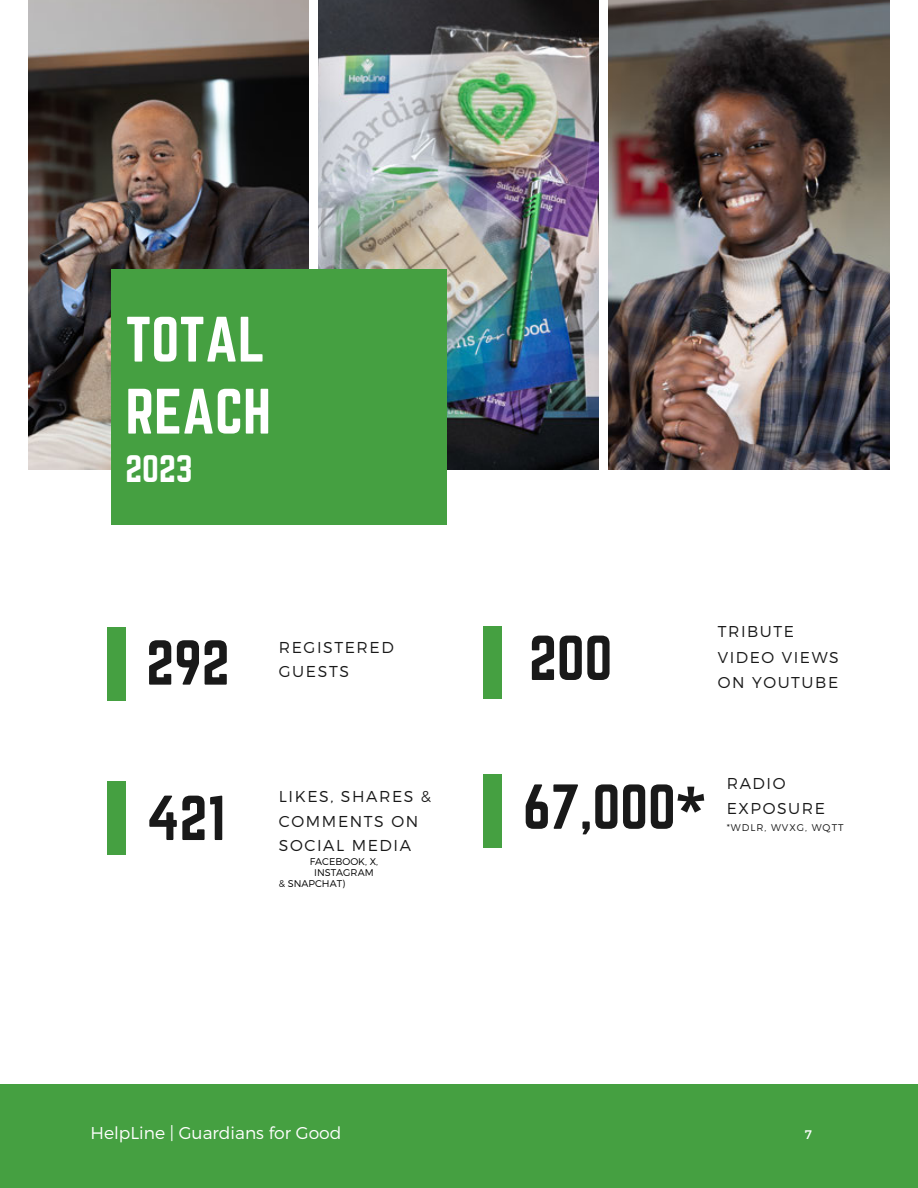
<style>
.page{position:relative;width:918px;height:1188px;background:#fff}
.page>*{position:absolute;margin:0;border:0;box-sizing:border-box;transform-origin:0 0}
.t1{font:55.95px/72px "Norwester";color:#fff}
.t2{font:55.5px "Norwester";color:#191919}
.t3{font:33.45px "Norwester";color:#fff}
.t4{font:300 17.1px "Montserrat";color:#fff}
.t5{font:300 15.75px/24.8px "Montserrat";letter-spacing:.1em;color:#191919}
.t6{font:12.45px "Montserrat";color:#fff}
.t7{font:300 9.75px "Montserrat";color:#000}
.t8{font:300 9.75px "Montserrat";letter-spacing:.1em;color:#191919}
.s1{font-family:"Noto Sans";font-weight:700}
</style>
<div class="page">
<img style="left:28px;top:0;width:281px;height:469px">
<img style="left:319px;top:0;width:280px;height:469px">
<img style="left:609px;top:0;width:280px;height:469px">
<div style="left:111px;top:269px;width:335px;height:256px;background:#45a041"></div>
<div style="left:108px;top:627px;width:18px;height:73px;background:#45a041"></div>
<div style="left:108px;top:781px;width:18px;height:73px;background:#45a041"></div>
<div style="left:0;top:1085px;width:918px;height:103px;background:#45a041"></div>
<div style="left:484px;top:626px;width:18px;height:73px;background:#45a041"></div>
<div style="left:484px;top:775px;width:18px;height:73px;background:#45a041"></div>
<h1 class="t1" style="left:126px;top:303px;width:147px">TOTAL<br>REACH</h1>
<h3 class="t3" style="left:126px;top:449px;width:69px">2023</h3>
<h2 class="t2" style="left:146px;top:629px;width:85px">292</h2>
<h2 class="t2" style="left:147px;top:785px;width:81px">421</h2>
<p class="t5" style="left:279px;top:634px;width:117px">REGISTERED<br>GUESTS</p>
<p class="t5" style="left:279px;top:783px;width:154px">LIKES, SHARES &amp;<br>COMMENTS ON<br>SOCIAL MEDIA</p>
<p class="t7" style="left:310px;top:856px;width:70px">FACEBOOK, X,</p>
<p class="t7" style="left:314px;top:866px;width:61px">INSTAGRAM</p>
<p class="t7" style="left:279px;top:877px;width:68px">&amp; SNAPCHAT)</p>
<h2 class="t2" style="left:529px;top:624px;width:85px">200</h2>
<p class="t5" style="left:718px;top:618px;width:123px;line-height:25.2px">TRIBUTE<br>VIDEO VIEWS<br>ON YOUTUBE</p>
<h2 class="t2" style="left:523px;top:773px;width:185px">67,000<span class="s1">*</span></h2>
<p class="t5" style="left:727px;top:770px;width:100px;line-height:25.2px">RADIO<br>EXPOSURE</p>
<p class="t8" style="left:727px;top:821px;width:118px">*WDLR, WVXG, WQTT</p>
<p class="t4" style="left:90px;top:1122px;width:253px">HelpLine | Guardians for Good</p>
<p class="t6" style="left:805px;top:1126px;width:9px">7</p>
</div>
